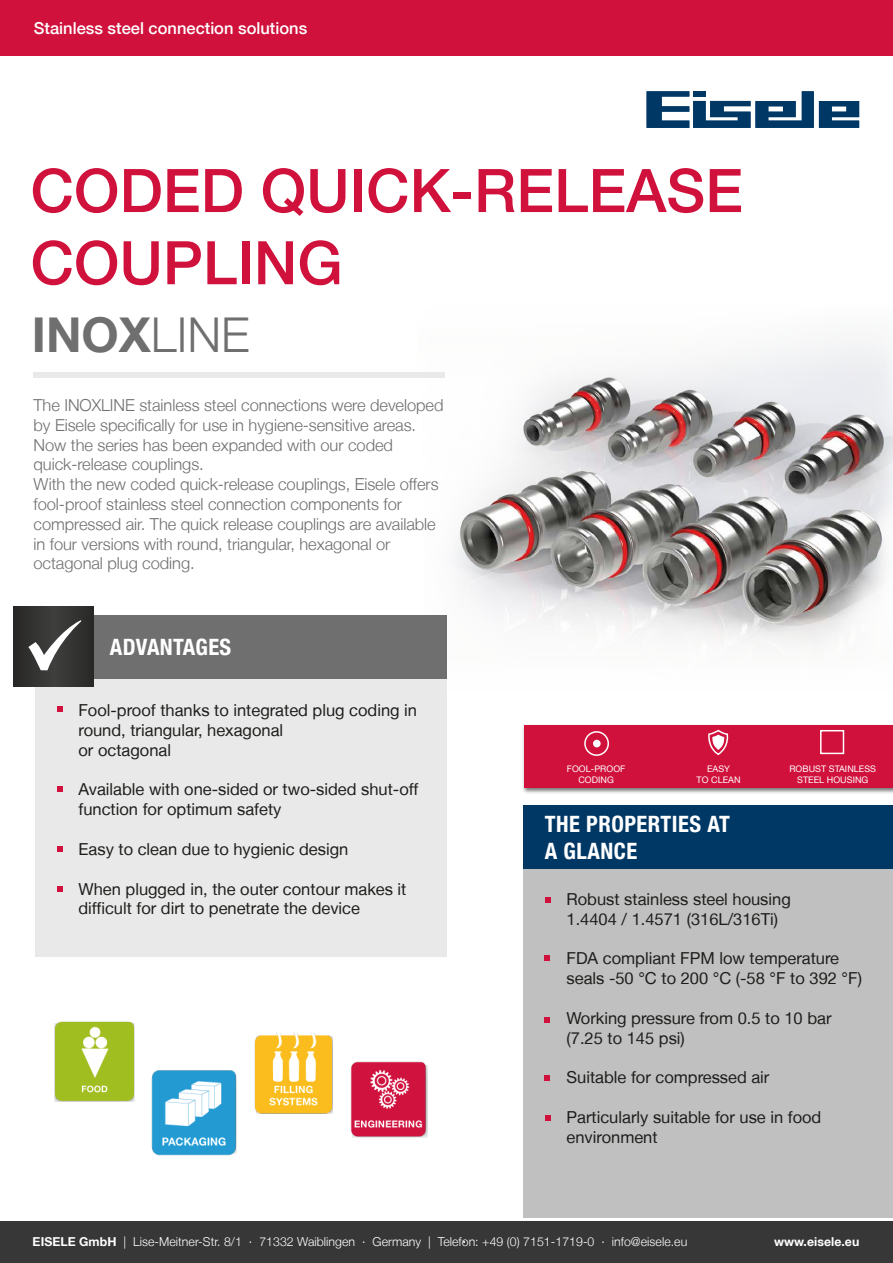
<style>
.page{position:relative;width:893px;height:1263px;background:#fff}
.page>*{position:absolute;margin:0;border:0;box-sizing:border-box;transform-origin:0 0}
.t1{font:500 60.15px/72.2px "Helvetica Neue LT";color:#d0113c}
.t2{font:700 48px "Helvetica Neue LT";color:#706f6f}
.t3{font:700 condensed 22.5px/27px "Helvetica Neue LT";letter-spacing:.02em;color:#fff}
.t4{font:16.5px/19.8px "Helvetica Neue LT";color:#1d1d1b}
.t5{font:300 16.5px/19.8px "Helvetica Neue LT";letter-spacing:-.005em;color:#706f6f}
.t6{font:500 16.5px "Helvetica Neue LT";color:#fff}
.t7{font:300 12.3px "Helvetica Neue LT";letter-spacing:.005em;color:#fff}
.t8{font:700 12.3px "Helvetica Neue LT";letter-spacing:.005em;color:#fff}
.t9{font:9px/10.8px "Helvetica Neue LT";letter-spacing:.005em;color:#fff;text-align:center}
.s1{font-weight:300}
.s2{font-weight:700}
</style>
<div class="page">
<img style="left:54px;top:1021px;width:81px;height:81px">
<div style="left:524px;top:837px;width:369px;height:426px;background:#c1c0c0"></div>
<svg style="left:545px;top:897px;width:6px;height:6px"></svg>
<div style="left:0;top:1220px;width:893px;height:43px;background:#383737"></div>
<div style="left:524px;top:805px;width:369px;height:63px;background:#003865"></div>
<hr style="left:0;top:1218px;width:893px;height:2px;background:#fff">
<div style="left:0;top:0;width:893px;height:56px;background:#d0113c"></div>
<svg style="left:544px;top:955px;width:6px;height:6px"></svg>
<svg style="left:544px;top:1075px;width:6px;height:6px"></svg>
<img style="left:446px;top:374px;width:447px;height:247px">
<svg style="left:647px;top:91px;width:212px;height:37px"></svg>
<div style="left:35px;top:676px;width:411px;height:280px;background:#e9e9e9"></div>
<div style="left:35px;top:615px;width:411px;height:64px;background:#706f6f"></div>
<svg style="left:57px;top:706px;width:6px;height:6px"></svg>
<svg style="left:57px;top:846px;width:6px;height:6px"></svg>
<svg style="left:57px;top:786px;width:6px;height:6px"></svg>
<div style="left:33px;top:372px;width:412px;height:6px;background:#e9e9e9"></div>
<svg style="left:57px;top:886px;width:6px;height:6px"></svg>
<img style="left:151px;top:1070px;width:86px;height:86px">
<img style="left:254px;top:1032px;width:79px;height:82px">
<svg style="left:544px;top:1017px;width:6px;height:6px"></svg>
<div style="left:13px;top:607px;width:80px;height:80px;background:linear-gradient(to right,#333232,#343433)"></div>
<svg style="left:28px;top:620px;width:54px;height:50px;background:#616160"></svg>
<svg style="left:545px;top:1115px;width:5px;height:6px"></svg>
<img style="left:523px;top:725px;width:370px;height:68px">
<div style="left:524px;top:726px;width:369px;height:62px;background:#d0113c"></div>
<div style="left:584px;top:731px;width:25px;height:25px;border:2px solid #fff;border-radius:50%"></div>
<div style="left:593px;top:740px;width:8px;height:7px;background:#fff;border-radius:50%"></div>
<svg style="left:708px;top:730px;width:21px;height:24px"></svg>
<div style="left:820px;top:730px;width:24px;height:24px;border:2px solid #fff"></div>
<img style="left:350px;top:1061px;width:77px;height:77px">
<p class="t6" style="left:34px;top:18px;width:275px">Stainless steel connection solutions</p>
<h1 class="t1" style="left:31px;top:154px;width:714px">CODED QUICK-RELEASE<br>COUPLING</h1>
<h2 class="t2" style="left:32px;top:305px;width:219px">INOX<span class="s1">LINE</span></h2>
<p class="t5" style="left:34px;top:395px;width:411px">The INOXLINE stainless steel connections were developed by Eisele specifically for use in hygiene-sensitive areas.<br>Now the series has been expanded with our coded quick-release couplings.<br>With the new coded quick-release couplings, Eisele offers fool-proof stainless steel connection components for compressed air. The quick release couplings are available in four versions with round, triangular, hexagonal or octagonal plug coding.</p>
<h3 class="t3" style="left:110px;top:633px;width:123px">ADVANTAGES</h3>
<p class="t4" style="left:78px;top:700px;width:340px">Fool-proof thanks to integrated plug coding in round, triangular, hexagonal<br>or octagonal</p>
<p class="t4" style="left:78px;top:779px;width:341px">Available with one-sided or two-sided shut-off function for optimum safety</p>
<p class="t4" style="left:78px;top:839px;width:271px">Easy to clean due to hygienic design</p>
<p class="t4" style="left:78px;top:878px;width:329px">When plugged in, the outer contour makes it difficult for dirt to penetrate the device</p>
<p class="t9" style="left:567px;top:763px;width:60px">FOOL-PROOF<br>CODING</p>
<p class="t9" style="left:696px;top:763px;width:46px">EASY<br>TO CLEAN</p>
<p class="t9" style="left:789px;top:763px;width:88px">ROBUST STAINLESS<br>STEEL HOUSING</p>
<h3 class="t3" style="left:545px;top:810px;width:187px">THE PROPERTIES AT<br>A GLANCE</h3>
<p class="t4" style="left:566px;top:889px;width:226px">Robust stainless steel housing<br>1.4404 / 1.4571 (316L/316Ti)</p>
<p class="t4" style="left:566px;top:948px;width:297px">FDA compliant FPM low temperature seals -50 °C to 200 °C (-58 °F to 392 °F)</p>
<p class="t4" style="left:566px;top:1008px;width:266px">Working pressure from 0.5 to 10 bar (7.25 to 145 psi)</p>
<p class="t4" style="left:566px;top:1067px;width:204px">Suitable for compressed air</p>
<p class="t4" style="left:566px;top:1107px;width:256px">Particularly suitable for use in food environment</p>
<p class="t7" style="left:33px;top:1234px;width:656px"><span class="s2">EISELE GmbH</span> | Lise-Meitner-Str. 8/1 · 71332 Waiblingen · Germany | Telefon: +49 (0) 7151-1719-0 · info@eisele.eu</p>
<p class="t8" style="left:774px;top:1234px;width:87px">www.eisele.eu</p>
</div>
